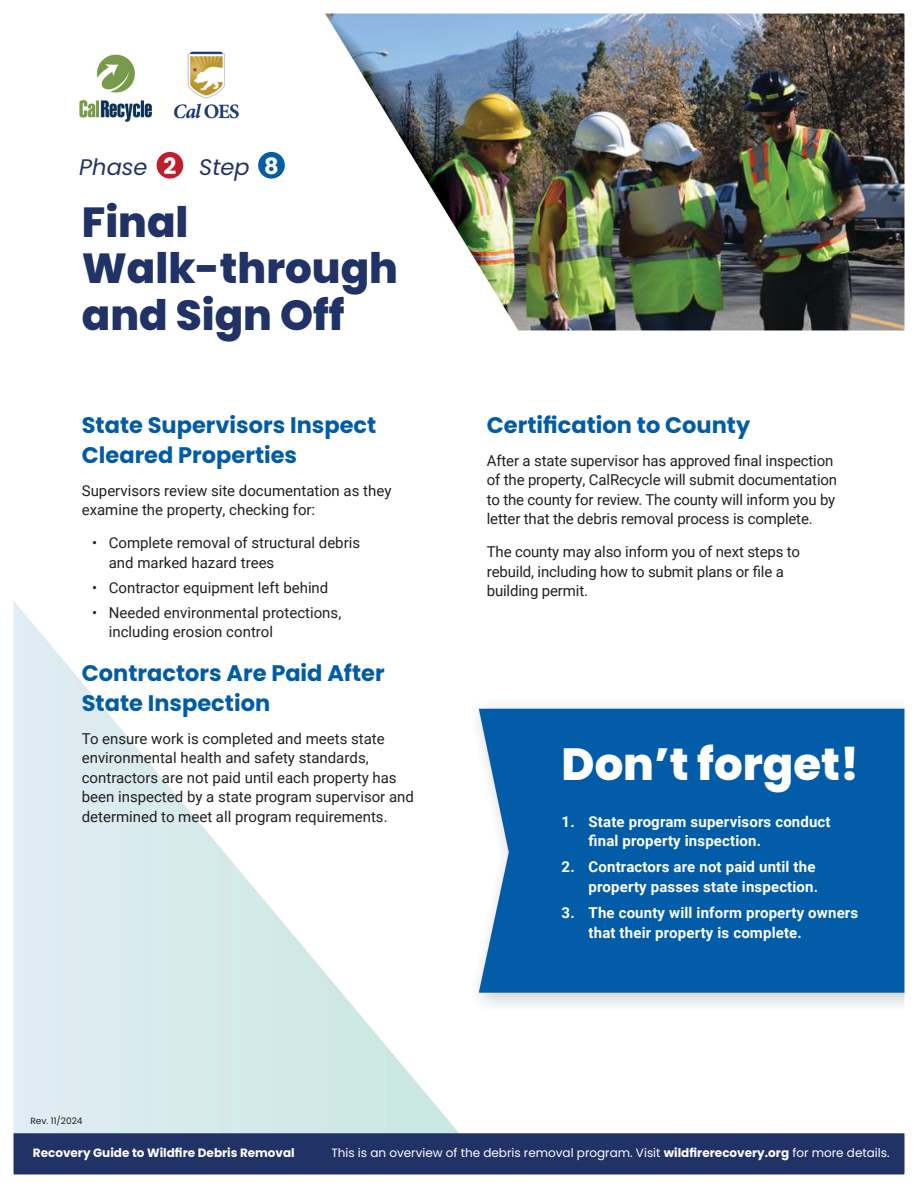
<style>
.page{position:relative;width:918px;height:1188px;background:#fff}
.page>*{position:absolute;margin:0;border:0;box-sizing:border-box;transform-origin:0 0}
.t1{font:800 45px "Poppins";color:#fff}
.t2{font:800 42px/46.5px "Poppins";color:#213266}
.t3{font:700 22.5px/30px "Poppins";color:#015ca7}
.t4{font:italic 22.5px "Poppins";color:#213266}
.t5{font:700 22.5px "Poppins";color:#fff}
.t6{font:15px/19.5px "Roboto";color:#231f20}
.t7{font:700 15px/19.5px "Roboto";letter-spacing:.01em;color:#fff}
.t8{font:12px "Poppins";color:#fff}
.t9{font:700 12px "Poppins";color:#fff}
.t10{font:9px "Poppins";color:#231f20}
.s1{font-weight:700}
</style>
<div class="page">
<img style="left:15px;top:15px;width:888px;height:1158px">
<div style="left:157px;top:152px;width:26px;height:27px;background:#bf1e2d;border-radius:50%"></div>
<div style="left:258px;top:152px;width:27px;height:27px;background:#055da7;border-radius:50%"></div>
<h3 class="t5" style="left:164px;top:153px;width:14px">2</h3>
<h3 class="t5" style="left:264px;top:153px;width:16px">8</h3>
<h2 class="t2" style="left:82px;top:199px;width:318px">Final<br>Walk-through and Sign Off</h2>
<h3 class="t4" style="left:79px;top:154px;width:70px">Phase</h3>
<h3 class="t4" style="left:199px;top:154px;width:52px">Step</h3>
<h3 class="t3" style="left:82px;top:410px;width:296px">State Supervisors Inspect<br>Cleared Properties</h3>
<p class="t6" style="left:82px;top:480px;width:311px">Supervisors review site documentation as they examine the property, checking for:</p>
<p class="t6" style="left:109px;top:533px;width:253px;text-indent:-16px">• Complete removal of structural debris and marked hazard trees</p>
<p class="t6" style="left:92px;top:577px;width:238px">• Contractor equipment left behind</p>
<p class="t6" style="left:109px;top:602px;width:234px;text-indent:-16px">• Needed environmental protections, including erosion control</p>
<h3 class="t3" style="left:82px;top:658px;width:304px">Contractors Are Paid After<br>State Inspection</h3>
<p class="t6" style="left:82px;top:728px;width:334px">To ensure work is completed and meets state environmental health and safety standards, contractors are not paid until each property has been inspected by a state program supervisor and determined to meet all program requirements.</p>
<h3 class="t3" style="left:487px;top:410px;width:265px">Certification to County</h3>
<p class="t6" style="left:487px;top:450px;width:352px">After a state supervisor has approved final inspection of the property, CalRecycle will submit documentation to the county for review. The county will inform you by letter that the debris removal process is complete.</p>
<p class="t6" style="left:487px;top:542px;width:315px">The county may also inform you of next steps to rebuild, including how to submit plans or file a building permit.</p>
<h1 class="t1" style="left:562px;top:738px;width:299px">Don’t forget!</h1>
<p class="t7" style="left:589px;top:811px;width:244px;text-indent:-27px">1. State program supervisors conduct final property inspection.</p>
<p class="t7" style="left:562px;top:857px;width:258px;text-align:right">2. Contractors are not paid until the property passes state inspection.</p>
<p class="t7" style="left:589px;top:902px;width:271px;text-indent:-27px">3. The county will inform property owners that their property is complete.</p>
<p class="t10" style="left:31px;top:1115px;width:54px">Rev. 11/2024</p>
<p class="t9" style="left:33px;top:1146px;width:263px">Recovery Guide to Wildfire Debris Removal</p>
<p class="t8" style="left:331px;top:1146px;width:560px">This is an overview of the debris removal program. Visit <span class="s1">wildfirerecovery.org</span> for more details.</p>
</div>
